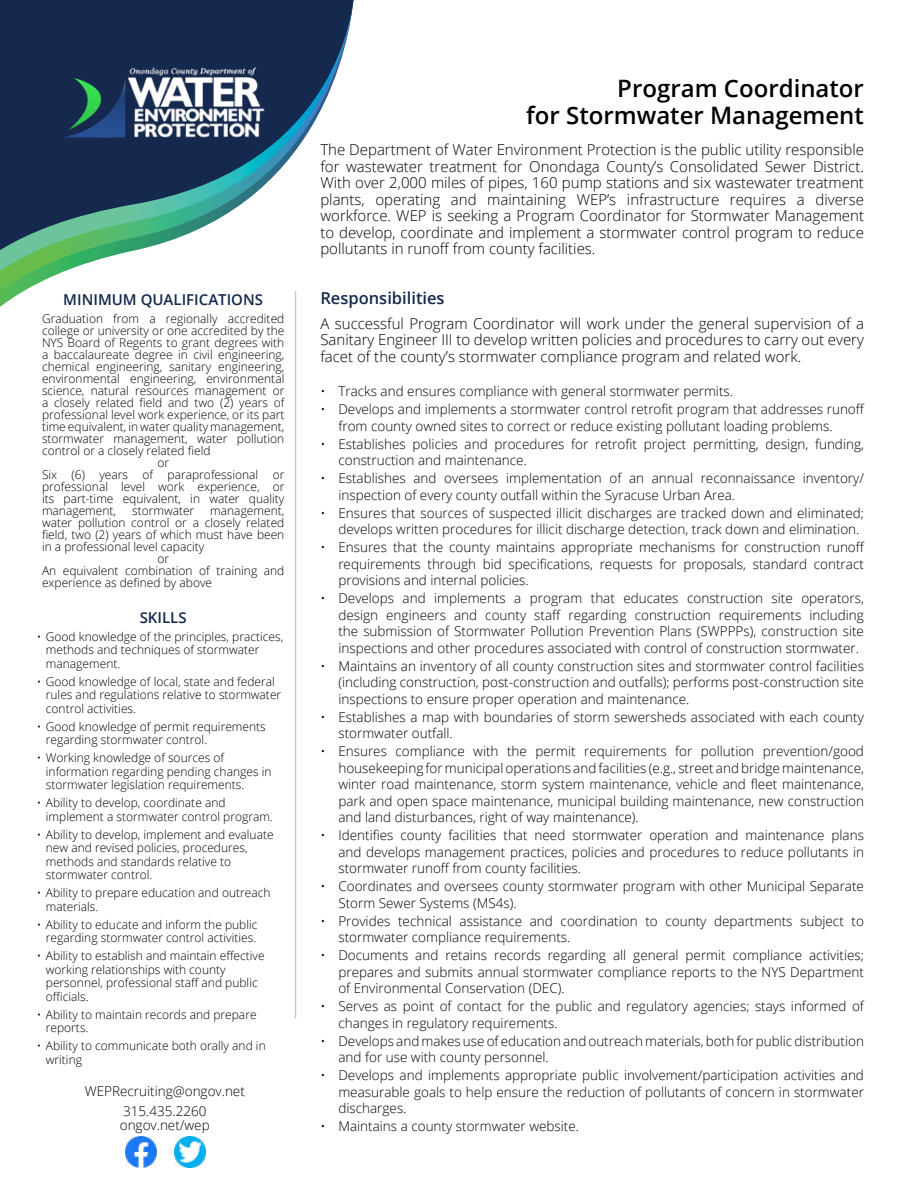
<style>
.page{position:relative;width:918px;height:1188px;background:#fff}
.page>*{position:absolute;margin:0;border:0;box-sizing:border-box;transform-origin:0 0}
.t1{font:600 24px/27px "Open Sans";color:#000;text-align:right}
.t2{font:600 16.5px "Open Sans";color:#14294d}
.t3{font:300 15px/16.5px "Open Sans";color:#000;text-align:justify}
.t4{font:600 15px "Open Sans";color:#14294d}
.t5{font:300 13.5px/16.5px "Open Sans";color:#000}
.t6{font:300 12px/13.5px "Open Sans";color:#000}
</style>
<div class="page">
<svg style="left:0;top:271px;width:65px;height:20px"></svg>
<svg style="left:0;top:250px;width:136px;height:21px"></svg>
<svg style="left:0;top:0;width:353px;height:250px;fill:#14294d"></svg>
<img style="left:54px;top:54px;width:226px;height:102px">
<hr style="left:295px;top:291px;width:1px;height:728px;background:#14294d">
<img style="left:174px;top:1136px;width:32px;height:32px">
<img style="left:125px;top:1136px;width:32px;height:32px">
<p class="t4" style="left:63px;top:289px;width:201px">MINIMUM QUALIFICATIONS</p>
<p class="t6" style="left:42px;top:311px;width:244px">Graduation from a regionally accredited</p>
<p class="t6" style="left:42px;top:323px;width:244px">college or university or one accredited by the</p>
<p class="t6" style="left:42px;top:335px;width:244px">NYS Board of Regents to grant degrees with</p>
<p class="t6" style="left:42px;top:347px;width:244px">a baccalaureate degree in civil engineering,</p>
<p class="t6" style="left:42px;top:359px;width:244px">chemical engineering, sanitary engineering,</p>
<p class="t6" style="left:42px;top:371px;width:244px">environmental engineering, environmental</p>
<p class="t6" style="left:42px;top:383px;width:244px">science, natural resources management or</p>
<p class="t6" style="left:42px;top:395px;width:244px">a closely related field and two (2) years of</p>
<p class="t6" style="left:42px;top:407px;width:244px">professional level work experience, or its part</p>
<p class="t6" style="left:42px;top:419px;width:244px">time equivalent, in water quality management,</p>
<p class="t6" style="left:42px;top:431px;width:244px">stormwater management, water pollution</p>
<p class="t6" style="left:42px;top:443px;width:170px">control or a closely related field</p>
<p class="t6" style="left:157px;top:455px;width:13px">or</p>
<p class="t6" style="left:42px;top:467px;width:244px">Six (6) years of paraprofessional or</p>
<p class="t6" style="left:42px;top:479px;width:244px">professional level work experience, or</p>
<p class="t6" style="left:42px;top:491px;width:244px">its part-time equivalent, in water quality</p>
<p class="t6" style="left:42px;top:503px;width:76px">management,</p>
<p class="t6" style="left:132px;top:503px;width:64px">stormwater</p>
<p class="t6" style="left:210px;top:503px;width:76px">management,</p>
<p class="t6" style="left:42px;top:515px;width:244px">water pollution control or a closely related</p>
<p class="t6" style="left:42px;top:527px;width:244px">field, two (2) years of which must have been</p>
<p class="t6" style="left:42px;top:539px;width:164px">in a professional level capacity</p>
<p class="t6" style="left:157px;top:551px;width:13px">or</p>
<p class="t6" style="left:42px;top:563px;width:244px">An equivalent combination of training and</p>
<p class="t6" style="left:42px;top:575px;width:172px">experience as defined by above</p>
<p class="t4" style="left:140px;top:607px;width:48px">SKILLS</p>
<p class="t6" style="left:46px;top:630px;width:239px;text-indent:-9px">• Good knowledge of the principles, practices, methods and techniques of stormwater management.</p>
<p class="t6" style="left:46px;top:675px;width:237px;text-indent:-9px">• Good knowledge of local, state and federal rules and regulations relative to stormwater control activities.</p>
<p class="t6" style="left:46px;top:720px;width:221px;text-indent:-9px">• Good knowledge of permit requirements regarding stormwater control.</p>
<p class="t6" style="left:46px;top:751px;width:227px;text-indent:-9px">• Working knowledge of sources of information regarding pending changes in stormwater legislation requirements.</p>
<p class="t6" style="left:46px;top:796px;width:228px;text-indent:-9px">• Ability to develop, coordinate and implement a stormwater control program.</p>
<p class="t6" style="left:46px;top:828px;width:229px;text-indent:-9px">• Ability to develop, implement and evaluate new and revised policies, procedures, methods and standards relative to stormwater control.</p>
<p class="t6" style="left:46px;top:886px;width:226px;text-indent:-9px">• Ability to prepare education and outreach materials.</p>
<p class="t6" style="left:37px;top:918px;width:222px;text-align:right">• Ability to educate and inform the public regarding stormwater control activities.</p>
<p class="t6" style="left:46px;top:949px;width:220px;text-indent:-9px">• Ability to establish and maintain effective working relationships with county personnel, professional staff and public officials.</p>
<p class="t6" style="left:46px;top:1008px;width:212px;text-indent:-9px">• Ability to maintain records and prepare reports.</p>
<p class="t6" style="left:46px;top:1039px;width:221px;text-indent:-9px">• Ability to communicate both orally and in writing</p>
<p class="t5" style="left:85px;top:1082px;width:162px">WEPRecruiting@ongov.net</p>
<p class="t5" style="left:120px;top:1103px;width:91px;line-height:14.2px">315.435.2260 ongov.net/wep</p>
<h1 class="t1" style="left:526px;top:74px;width:339px">Program Coordinator<br>for Stormwater Management</h1>
<p class="t3" style="left:320px;top:141px;width:545px">The Department of Water Environment Protection is the public utility responsible for wastewater treatment for Onondaga County’s Consolidated Sewer District.<br>With over 2,000 miles of pipes, 160 pump stations and six wastewater treatment plants, operating and maintaining WEP’s infrastructure requires a diverse workforce. WEP is seeking a Program Coordinator for Stormwater Management to develop, coordinate and implement a stormwater control program to reduce pollutants in runoff from county facilities.</p>
<p class="t2" style="left:320px;top:286px;width:126px">Responsibilities</p>
<p class="t3" style="left:320px;top:315px;width:545px">A successful Program Coordinator will work under the general supervision of a Sanitary Engineer III to develop written policies and procedures to carry out every facet of the county’s stormwater compliance program and related work.</p>
<p class="t5" style="left:320px;top:383px;width:414px">• Tracks and ensures compliance with general stormwater permits.</p>
<p class="t5" style="left:338px;top:401px;width:528px;text-indent:-18px">• Develops and implements a stormwater control retrofit program that addresses runoff from county owned sites to correct or reduce existing pollutant loading problems.</p>
<p class="t5" style="left:338px;top:435px;width:527px;text-indent:-18px">• Establishes policies and procedures for retrofit project permitting, design, funding, construction and maintenance.</p>
<p class="t5" style="left:338px;top:470px;width:527px;text-indent:-18px">• Establishes and oversees implementation of an annual reconnaissance inventory/ inspection of every county outfall within the Syracuse Urban Area.</p>
<p class="t5" style="left:338px;top:504px;width:527px;text-indent:-18px">• Ensures that sources of suspected illicit discharges are tracked down and eliminated; develops written procedures for illicit discharge detection, track down and elimination.</p>
<p class="t5" style="left:338px;top:539px;width:528px;text-align:justify;text-indent:-18px">• Ensures that the county maintains appropriate mechanisms for construction runoff requirements through bid specifications, requests for proposals, standard contract provisions and internal policies.</p>
<p class="t5" style="left:338px;top:590px;width:527px;text-align:justify;text-indent:-18px">• Develops and implements a program that educates construction site operators, design engineers and county staff regarding construction requirements including the submission of Stormwater Pollution Prevention Plans (SWPPPs), construction site inspections and other procedures associated with control of construction stormwater.</p>
<p class="t5" style="left:338px;top:657px;width:527px;text-align:justify;text-indent:-18px">• Maintains an inventory of all county construction sites and stormwater control facilities (including construction, post-construction and outfalls); performs post-construction site inspections to ensure proper operation and maintenance.</p>
<p class="t5" style="left:338px;top:708px;width:527px;text-indent:-18px">• Establishes a map with boundaries of storm sewersheds associated with each county stormwater outfall.</p>
<p class="t5" style="left:338px;top:743px;width:527px;text-align:justify;text-indent:-18px">• Ensures compliance with the permit requirements for pollution prevention/good housekeeping for municipal operations and facilities (e.g., street and bridge maintenance, winter road maintenance, storm system maintenance, vehicle and fleet maintenance, park and open space maintenance, municipal building maintenance, new construction and land disturbances, right of way maintenance).</p>
<p class="t5" style="left:338px;top:827px;width:527px;text-align:justify;text-indent:-18px">• Identifies county facilities that need stormwater operation and maintenance plans and develops management practices, policies and procedures to reduce pollutants in stormwater runoff from county facilities.</p>
<p class="t5" style="left:338px;top:878px;width:527px;text-indent:-18px">• Coordinates and oversees county stormwater program with other Municipal Separate<br>Storm Sewer Systems (MS4s).</p>
<p class="t5" style="left:338px;top:912px;width:527px;text-indent:-18px">• Provides technical assistance and coordination to county departments subject to stormwater compliance requirements.</p>
<p class="t5" style="left:338px;top:947px;width:527px;text-align:justify;text-indent:-18px">• Documents and retains records regarding all general permit compliance activities; prepares and submits annual stormwater compliance reports to the NYS Department of Environmental Conservation (DEC).</p>
<p class="t5" style="left:338px;top:998px;width:527px;text-indent:-18px">• Serves as point of contact for the public and regulatory agencies; stays informed of changes in regulatory requirements.</p>
<p class="t5" style="left:338px;top:1032px;width:527px;text-indent:-18px">• Develops and makes use of education and outreach materials, both for public distribution and for use with county personnel.</p>
<p class="t5" style="left:338px;top:1067px;width:527px;text-align:justify;text-indent:-18px">• Develops and implements appropriate public involvement/participation activities and measurable goals to help ensure the reduction of pollutants of concern in stormwater discharges.</p>
<p class="t5" style="left:320px;top:1118px;width:260px">• Maintains a county stormwater website.</p>
</div>
